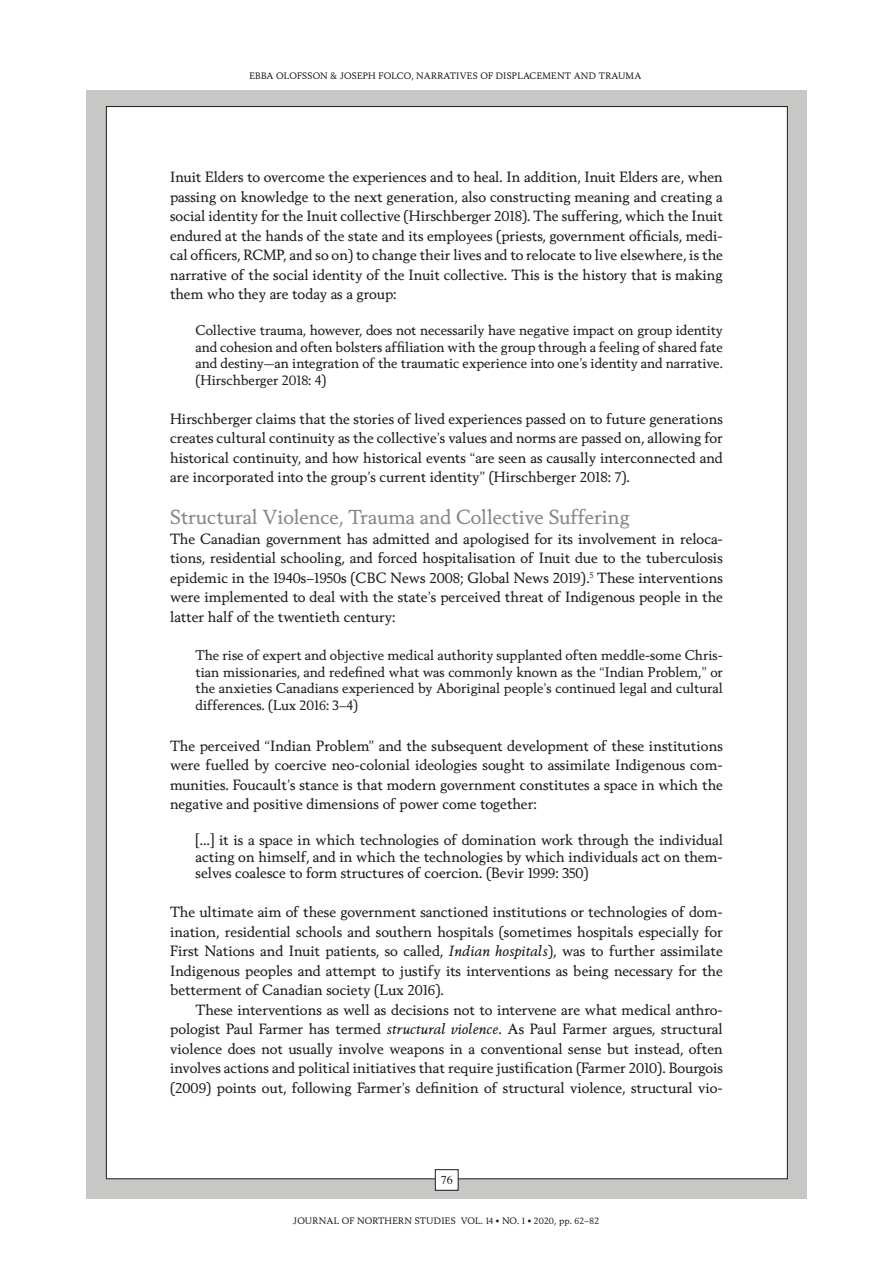
<style>
.page{position:relative;width:893px;height:1263px;background:#fff}
.page>*{position:absolute;margin:0;border:0;box-sizing:border-box;transform-origin:0 0}
.t1{font:19.5px "Berling Nova Text";color:#878787}
.t2{font:14.25px/19.5px "Berling Nova Text";color:#1d1d1b;text-align:justify}
.t3{font:13.5px/16.5px "Berling Nova Text";color:#1d1d1b;text-align:justify}
.t4{font:12px "Times";color:#1d1d1b}
.t5{font:9px "Berling Nova Text";letter-spacing:.025em;color:#1d1d1b}
.s1{font-style:italic}
</style>
<div class="page">
<div style="left:86px;top:91px;width:721px;height:1108px;background:#c7c7c6"></div>
<div style="left:106px;top:107px;width:681px;height:1072px;background:#fff"></div>
<div style="left:435px;top:1170px;width:23px;height:20px;background:#fff"></div>
<div style="left:435px;top:1169px;width:23px;height:21px;border:1px solid #1d1d1b"></div>
<p class="t5" style="left:250px;top:70px;width:393px">EBBA OLOFSSON &amp; JOSEPH FOLCO, NARRATIVES OF DISPLACEMENT AND TRAUMA</p>
<p class="t2" style="left:170px;top:167px;width:554px">Inuit Elders to overcome the experiences and to heal. In addition, Inuit Elders are, when passing on knowledge to the next generation, also constructing meaning and creating a social identity for the Inuit collective (Hirschberger 2018). The suffering, which the Inuit endured at the hands of the state and its employees (priests, government officials, medi&shy;cal officers, RCMP, and so on) to change their lives and to relocate to live elsewhere, is the narrative of the social identity of the Inuit collective. This is the history that is making them who they are today as a group:</p>
<p class="t3" style="left:196px;top:322px;width:529px">Collective trauma, however, does not necessarily have negative impact on group identity and cohesion and often bolsters affiliation with the group through a feeling of shared fate and destiny—an integration of the traumatic experience into one’s identity and narrative. (Hirschberger 2018: 4)</p>
<p class="t2" style="left:170px;top:409px;width:554px">Hirschberger claims that the stories of lived experiences passed on to future generations creates cultural continuity as the collective’s values and norms are passed on, allowing for historical continuity, and how historical events “are seen as causally interconnected and are incorporated into the group’s current identity” (Hirschberger 2018: 7).</p>
<h1 class="t1" style="left:170px;top:505px;width:461px">Structural Violence, Trauma and Collective Suffering</h1>
<p class="t2" style="left:170px;top:529px;width:554px">The Canadian government has admitted and apologised for its involvement in reloca&shy;tions, residential schooling, and forced hospitalisation of Inuit due to the tuberculosis epidemic in the 1940s–1950s (CBC News 2008; Global News 2019).<sup>5</sup> These interventions were implemented to deal with the state’s perceived threat of Indigenous people in the latter half of the twentieth century:</p>
<p class="t3" style="left:196px;top:647px;width:529px">The rise of expert and objective medical authority supplanted often meddle-some Chris&shy;tian missionaries, and redefined what was commonly known as the “Indian Problem,” or the anxieties Canadians experienced by Aboriginal people’s continued legal and cultural differences. (Lux 2016: 3–4)</p>
<p class="t2" style="left:170px;top:735px;width:554px">The perceived “Indian Problem” and the subsequent development of these institutions were fuelled by coercive neo-colonial ideologies sought to assimilate Indigenous com&shy;munities. Foucault’s stance is that modern government constitutes a space in which the negative and positive dimensions of power come together:</p>
<p class="t2" style="left:196px;top:831px;width:529px;line-height:16.5px">[…] it is a space in which technologies of domination work through the individual acting on himself, and in which the technologies by which individuals act on them&shy;selves coalesce to form structures of coercion. (Bevir 1999: 350)</p>
<p class="t2" style="left:170px;top:902px;width:554px">The ultimate aim of these government sanctioned institutions or technologies of dom&shy;ination, residential schools and southern hospitals (sometimes hospitals especially for First Nations and Inuit patients, so called, <span class="s1">Indian hospitals</span>), was to further assimilate Indigenous peoples and attempt to justify its interventions as being necessary for the betterment of Canadian society (Lux 2016).</p>
<p class="t2" style="left:170px;top:999px;width:554px;text-indent:26px">These interventions as well as decisions not to intervene are what medical anthro&shy;pologist Paul Farmer has termed <span class="s1">structural violence</span>. As Paul Farmer argues, structural violence does not usually involve weapons in a conventional sense but instead, often involves actions and political initiatives that require justification (Farmer 2010). Bourgois (2009) points out, following Farmer’s definition of structural violence, structural vio-</p>
<p class="t4" style="left:441px;top:1168px;width:13px">76</p>
<p class="t5" style="left:293px;top:1215px;width:307px">JOURNAL OF NORTHERN STUDIES VOL. 14 <sup>•</sup> NO. 1 <sup>•</sup> 2020, pp. 62–82</p>
</div>
